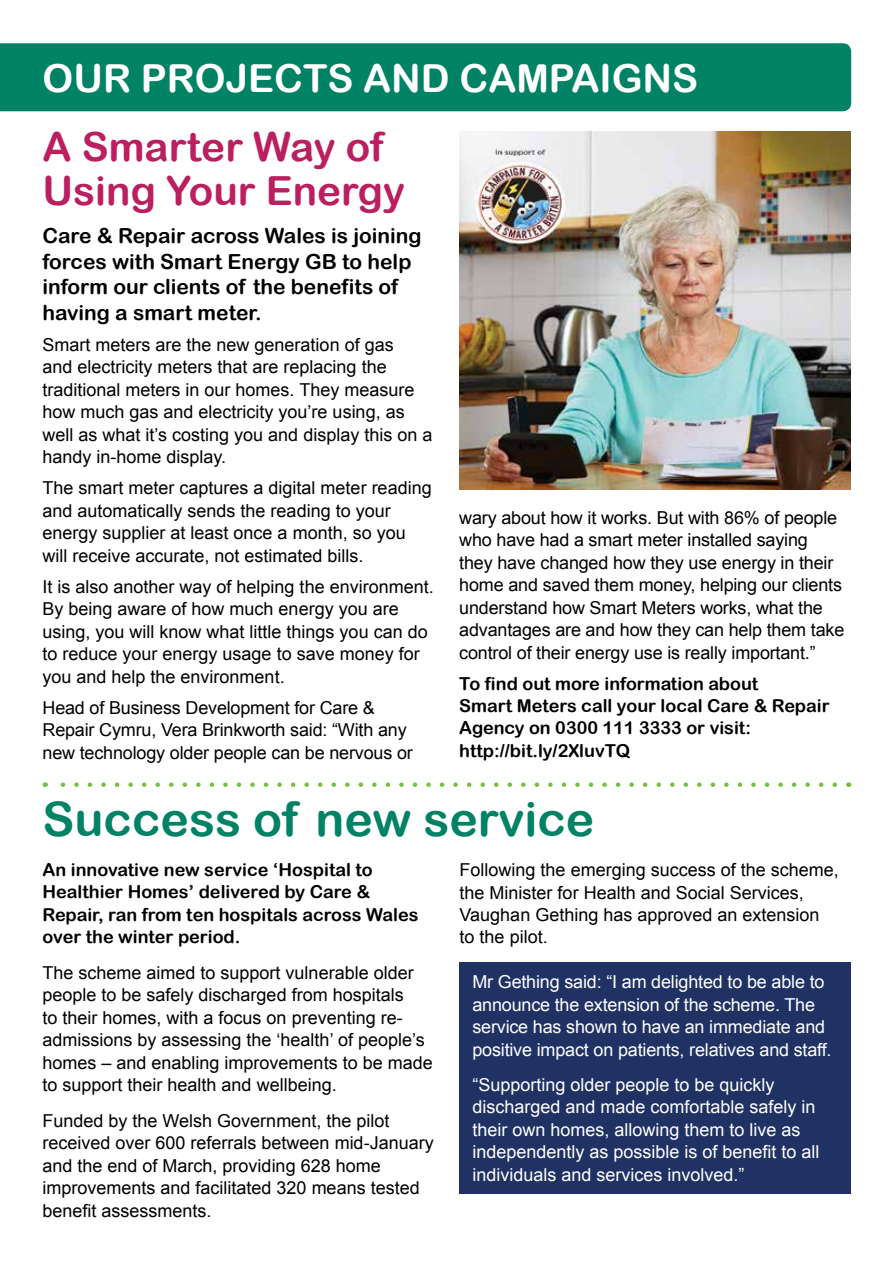
<style>
.page{position:relative;width:893px;height:1263px;background:#fff}
.page>*{position:absolute;margin:0;border:0;box-sizing:border-box;transform-origin:0 0}
.t1{font:47.55px "Arial Rounded MT Bold";color:#008265}
.t2{font:40.05px/43.5px "Arial Rounded MT Bold";color:#bb1f5f}
.t3{font:38.55px "Arial Rounded MT Bold";color:#fff}
.t4{font:20.85px/25.5px "Arial Rounded MT Bold";color:#000}
.t5{font:17.85px/22.5px "Arial";color:#000}
.t6{font:17.85px/22.5px "Arial";color:#fff}
.t7{font:17.85px/22.5px "Arial Rounded MT Bold";color:#000}
</style>
<div class="page">
<div style="left:0;top:43px;width:851px;height:68px;background:#008265"></div>
<svg style="left:45px;top:782px;width:790px;height:5px"></svg>
<div style="left:460px;top:962px;width:391px;height:231px;background:#203264"></div>
<img style="left:460px;top:132px;width:390px;height:357px">
<h3 class="t3" style="left:43px;top:56px;width:657px">OUR PROJECTS AND CAMPAIGNS</h3>
<h2 class="t2" style="left:43px;top:125px;width:364px">A Smarter Way of<br>Using Your Energy</h2>
<p class="t4" style="left:43px;top:223px;width:381px">Care &amp; Repair across Wales is joining forces with Smart Energy GB to help inform our clients of the benefits of having a smart meter.</p>
<p class="t5" style="left:43px;top:333px;width:391px">Smart meters are the new generation of gas<br>and electricity meters that are replacing the traditional meters in our homes. They measure how much gas and electricity you’re using, as well as what it’s costing you and display this on a handy in-home display.</p>
<p class="t5" style="left:43px;top:477px;width:391px">The smart meter captures a digital meter reading and automatically sends the reading to your energy supplier at least once a month, so you will receive accurate, not estimated bills.</p>
<p class="t5" style="left:43px;top:575px;width:393px">It is also another way of helping the environment.<br>By being aware of how much energy you are using, you will know what little things you can do to reduce your energy usage to save money for you and help the environment.</p>
<p class="t5" style="left:43px;top:696px;width:372px">Head of Business Development for Care &amp;<br>Repair Cymru, Vera Brinkworth said: “With any new technology older people can be nervous or</p>
<p class="t5" style="left:459px;top:506px;width:387px">wary about how it works. But with 86% of people who have had a smart meter installed saying they have changed how they use energy in their home and saved them money, helping our clients understand how Smart Meters works, what the advantages are and how they can help them take control of their energy use is really important.”</p>
<p class="t7" style="left:459px;top:672px;width:372px">To find out more information about<br>Smart Meters call your local Care &amp; Repair Agency on 0300 111 3333 or visit: http://bit.ly/2XluvTQ</p>
<h1 class="t1" style="left:43px;top:791px;width:553px">Success of new service</h1>
<p class="t7" style="left:43px;top:858px;width:377px">An innovative new service ‘Hospital to Healthier Homes’ delivered by Care &amp; Repair, ran from ten hospitals across Wales over the winter period.</p>
<p class="t5" style="left:43px;top:961px;width:392px">The scheme aimed to support vulnerable older people to be safely discharged from hospitals<br>to their homes, with a focus on preventing re&shy;admissions by assessing the ‘health’ of people’s homes – and enabling improvements to be made to support their health and wellbeing.</p>
<p class="t5" style="left:43px;top:1109px;width:393px">Funded by the Welsh Government, the pilot received over 600 referrals between mid-January and the end of March, providing 628 home improvements and facilitated 320 means tested benefit assessments.</p>
<p class="t5" style="left:460px;top:859px;width:381px">Following the emerging success of the scheme, the Minister for Health and Social Services, Vaughan Gething has approved an extension to the pilot.</p>
<p class="t6" style="left:472px;top:971px;width:361px">Mr Gething said: “I am delighted to be able to announce the extension of the scheme. The service has shown to have an immediate and positive impact on patients, relatives and staff.</p>
<p class="t6" style="left:472px;top:1073px;width:349px">“Supporting older people to be quickly discharged and made comfortable safely in their own homes, allowing them to live as independently as possible is of benefit to all individuals and services involved.”</p>
</div>
